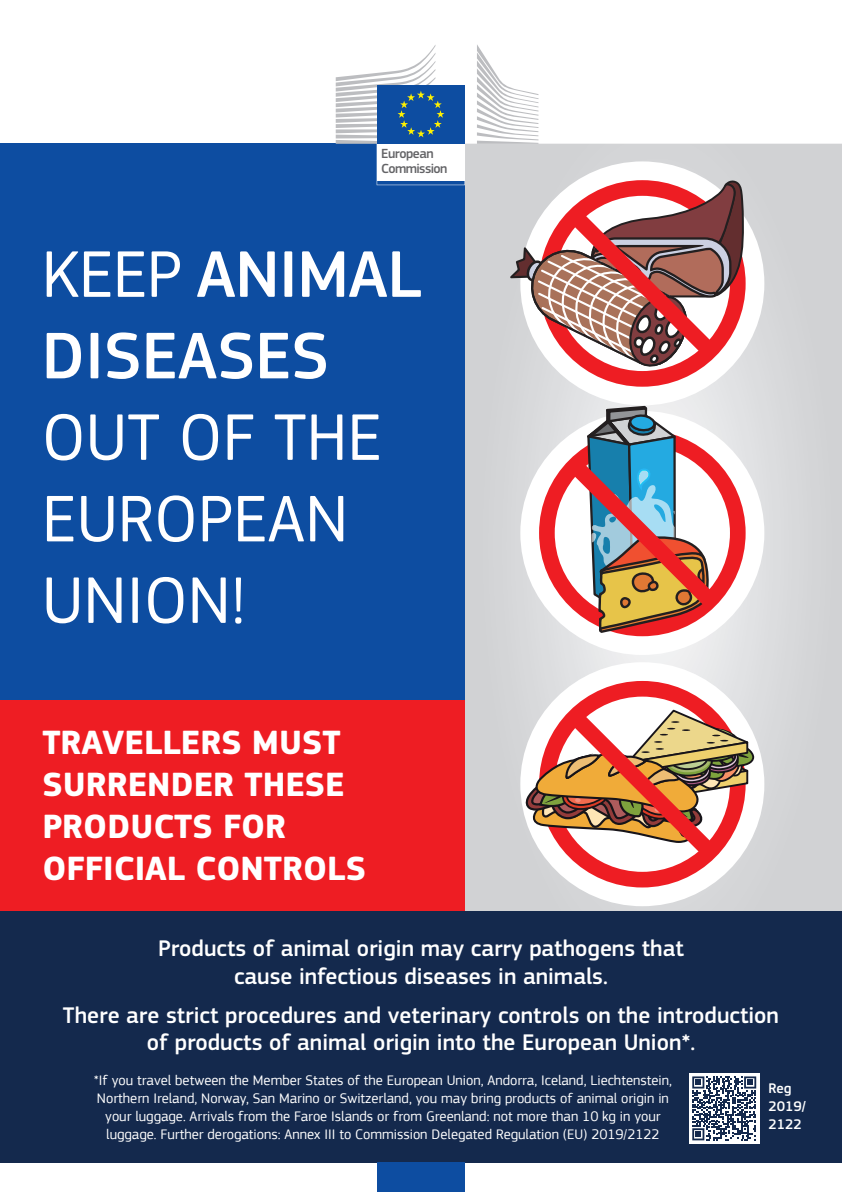
<style>
.page{position:relative;width:842px;height:1192px;background:#fff}
.page>*{position:absolute;margin:0;border:0;box-sizing:border-box;transform-origin:0 0}
.t1{font:68.5px/81.5px "EC Square Sans Pro";color:#fff}
.t2{font:500 68.5px/81.5px "EC Square Sans Pro";color:#fff}
.t3{font:700 35px/42px "EC Square Sans Pro";color:#fff}
.t4{font:500 23.5px/27.5px "EC Square Sans Pro";color:#fff;text-align:center}
.t5{font:14.5px/18px "EC Square Sans Pro";color:#fff;text-align:center}
.t6{font:500 14.5px/18px "EC Square Sans Pro";color:#fff}
.t7{font:500 13.75px/14.6px "EC Square Sans Pro";letter-spacing:-.045em;color:#636366}
.s1{font-weight:400}
</style>
<div class="page">
<svg style="left:464px;top:144px;width:378px;height:767px;background:#d3d4d7"></svg>
<div style="left:0;top:700px;width:464px;height:211px;background:#ee1d23"></div>
<div style="left:0;top:911px;width:842px;height:252px;background:#14294d"></div>
<div style="left:0;top:144px;width:464px;height:556px;background:#0d4da1"></div>
<div style="left:689px;top:1073px;width:71px;height:71px;background:#fff"></div>
<svg style="left:692px;top:1076px;width:64px;height:64px"></svg>
<div style="left:520px;top:161px;width:244px;height:244px;background:#fff;border-radius:50%"></div>
<div style="left:520px;top:411px;width:244px;height:244px;background:#fff;border-radius:50%"></div>
<svg style="left:506px;top:179px;width:241px;height:453px"></svg>
<div style="left:520px;top:662px;width:244px;height:244px;background:#fff;border-radius:50%"></div>
<div style="left:539px;top:681px;width:207px;height:206px;border:16px solid #ee1d23;border-radius:50%"></div>
<svg style="left:525px;top:693px;width:230px;height:182px"></svg>
<svg style="left:336px;top:45px;width:129px;height:140px"></svg>
<svg style="left:477px;top:45px;width:61px;height:99px"></svg>
<div style="left:377px;top:1163px;width:88px;height:29px;background:#0d4da1"></div>
<p class="t7" style="left:381px;top:147px;width:68px">European<br>Commission</p>
<h1 class="t2" style="left:42px;top:235px;width:381px"><span class="s1">KEEP</span> ANIMAL<br>DISEASES</h1>
<h1 class="t1" style="left:42px;top:397px;width:342px">OUT OF THE<br>EUROPEAN<br>UNION!</h1>
<h2 class="t3" style="left:42px;top:723px;width:325px">TRAVELLERS MUST<br>SURRENDER THESE<br>PRODUCTS FOR<br>OFFICIAL CONTROLS</h2>
<h3 class="t4" style="left:158px;top:935px;width:527px">Products of animal origin may carry pathogens that cause infectious diseases in animals.</h3>
<h3 class="t4" style="left:63px;top:1002px;width:717px">There are strict procedures and veterinary controls on the introduction of products of animal origin into the European Union*.</h3>
<p class="t6" style="left:768px;top:1080px;width:39px">Reg<br>2019/<br>2122</p>
<p class="t5" style="left:94px;top:1071px;width:579px">*If you travel between the Member States of the European Union, Andorra, Iceland, Liechtenstein, Northern Ireland, Norway, San Marino or Switzerland, you may bring products of animal origin in your luggage. Arrivals from the Faroe Islands or from Greenland: not more than 10 kg in your luggage. Further derogations: Annex III to Commission Delegated Regulation (EU) 2019/2122</p>
</div>
